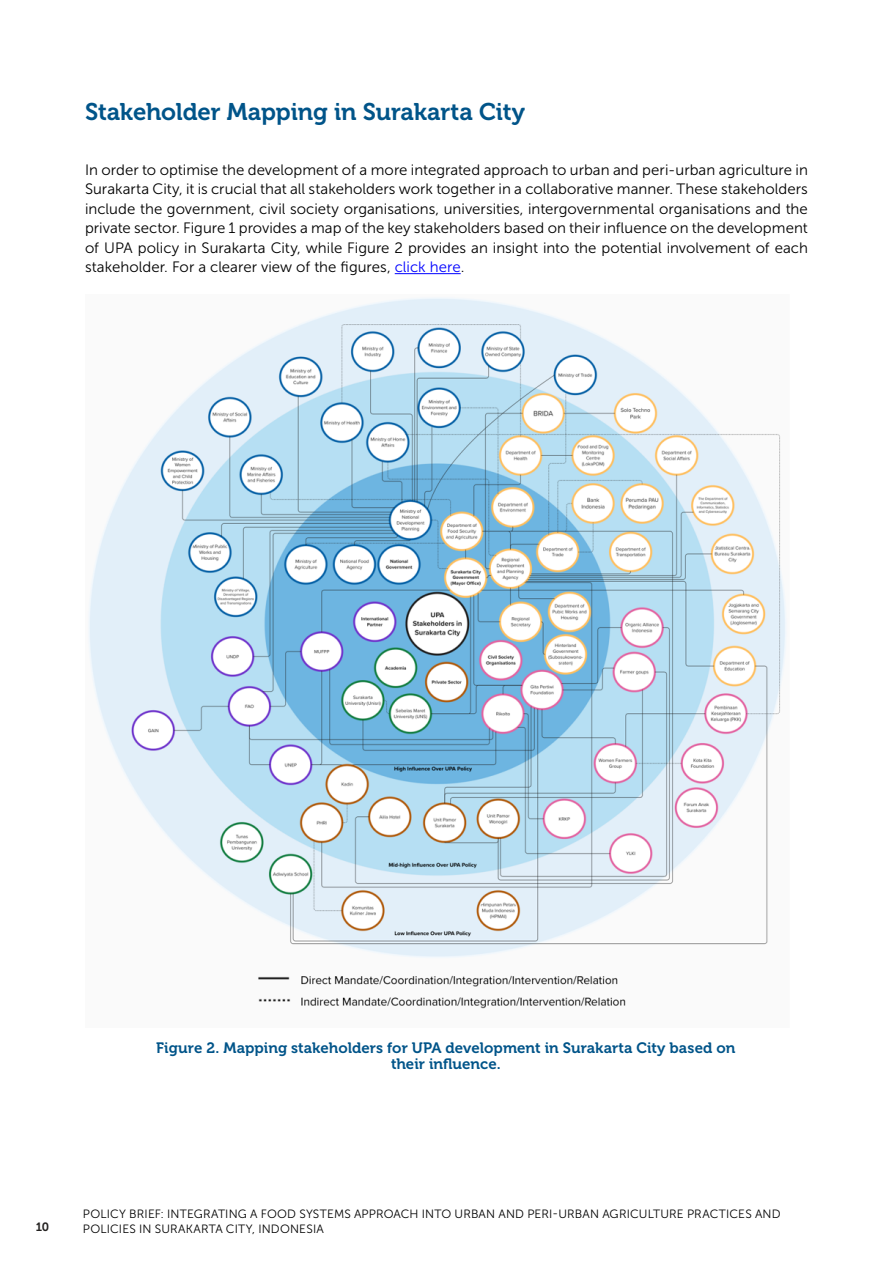
<style>
.page{position:relative;width:893px;height:1263px;background:#fff}
.page>*{position:absolute;margin:0;border:0;box-sizing:border-box;transform-origin:0 0}
.t1{font:24px "Museo 700";letter-spacing:-.005em;color:#005489}
.t2{font:15px/19.5px "Museo Sans 300";color:#000;text-align:justify}
.t3{font:15px/16.2px "Museo 700";letter-spacing:.005em;color:#005489;text-align:center}
.t4{font:12px/15px "Museo Sans 300";letter-spacing:.015em;color:#000}
.t5{font:12px "Museo 700";color:#232120}
.s1{color:#00f}
</style>
<div class="page">
<hr style="left:395px;top:273px;width:66px;height:1px;background:#00f">
<img style="left:88px;top:297px;width:698px;height:712px">
<h1 class="t1" style="left:85px;top:98px;width:441px">Stakeholder Mapping in Surakarta City</h1>
<p class="t2" style="left:85px;top:160px;width:724px">In order to optimise the development of a more integrated approach to urban and peri-urban agriculture in Surakarta City, it is crucial that all stakeholders work together in a collaborative manner. These stakeholders include the government, civil society organisations, universities, intergovernmental organisations and the private sector. Figure 1 provides a map of the key stakeholders based on their influence on the development of UPA policy in Surakarta City, while Figure 2 provides an insight into the potential involvement of each stakeholder. For a clearer view of the figures, <span class="s1">click here</span>.</p>
<p class="t3" style="left:156px;top:1040px;width:581px">Figure 2. Mapping stakeholders for UPA development in Surakarta City based on their influence.</p>
<p class="t5" style="left:36px;top:1220px;width:15px">10</p>
<p class="t4" style="left:83px;top:1207px;width:699px">POLICY BRIEF: INTEGRATING A FOOD SYSTEMS APPROACH INTO URBAN AND PERI-URBAN AGRICULTURE PRACTICES AND<br>POLICIES IN SURAKARTA CITY, INDONESIA</p>
</div>
